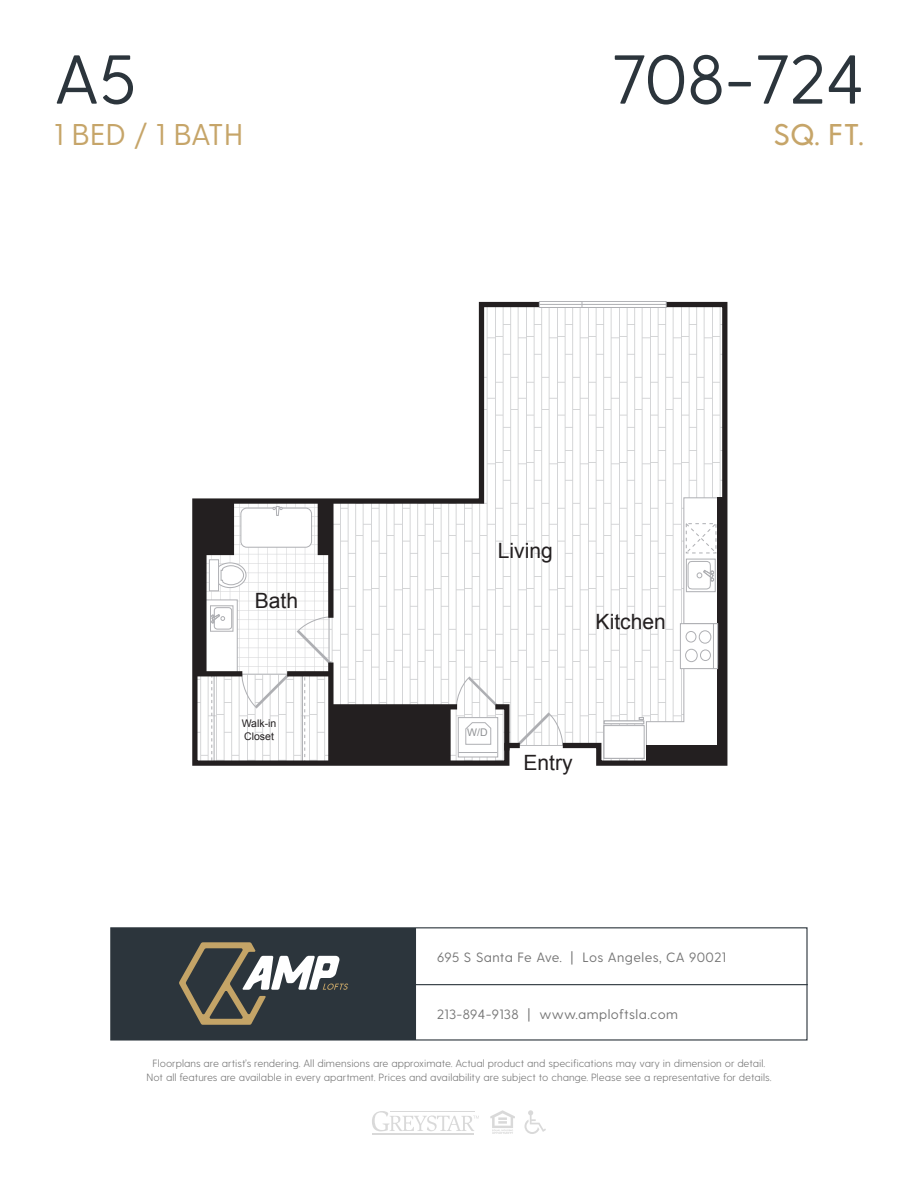
<style>
.page{position:relative;width:918px;height:1188px;background:#fff}
.page>*{position:absolute;margin:0;border:0;box-sizing:border-box;transform-origin:0 0}
.Sq_Ft_-_NUMBER{font:69px "Greycliff CF";color:#2c353c}
.NAME_Sans_Serif{font:69px "Greycliff CF";color:#2c353c}
.Floorplan_Details{font:30px "Greycliff CF";letter-spacing:.01em;color:#c6a569}
.Sq_Ft-_Text{font:500 30px "Greycliff CF";color:#c6a569}
.t1{font:21px "Arial";color:#231f20}
.t2{font:13.5px "Greycliff CF";letter-spacing:.03em;color:#757575}
.t3{font:300 10.5px/14.4px "Greycliff CF";color:#757575;text-align:center}
.t4{font:10.5px/12.6px "Arial";color:#231f20}
.t5{font:10.5px "Arial";color:#8f9194}
</style>
<div class="page">
<div style="left:110px;top:927px;width:698px;height:114px;border:1px solid #2c353c"></div>
<hr style="left:415px;top:928px;width:1px;height:112px;background:#2c353c">
<hr style="left:415px;top:984px;width:393px;height:1px;background:#2c353c">
<hr style="left:372px;top:1133px;width:102px;height:1px;background:#c1c1c1">
<svg style="left:372px;top:1111px;width:107px;height:20px"></svg>
<svg style="left:490px;top:1110px;width:25px;height:24px"></svg>
<svg style="left:524px;top:1110px;width:22px;height:24px"></svg>
<div style="left:111px;top:928px;width:304px;height:112px;background:#2c353c"></div>
<svg style="left:179px;top:942px;width:169px;height:83px"></svg>
<svg style="left:192px;top:302px;width:536px;height:464px"></svg>
<div style="left:328px;top:663px;width:6px;height:100px;background:#231f20"></div>
<div style="left:328px;top:501px;width:6px;height:117px;background:#231f20"></div>
<div style="left:330px;top:704px;width:127px;height:5px;background:#231f20"></div>
<div style="left:445px;top:707px;width:6px;height:55px;background:#231f20"></div>
<div style="left:330px;top:707px;width:118px;height:55px;background:#231f20"></div>
<div style="left:195px;top:671px;width:47px;height:5px;background:#231f20"></div>
<div style="left:287px;top:671px;width:45px;height:5px;background:#231f20"></div>
<div style="left:580px;top:302px;width:86px;height:5px;background:#fff"></div>
<div style="left:580px;top:302px;width:87px;height:6px;border:1px solid #aeafb3"></div>
<hr style="left:581px;top:304px;width:85px;height:1px;background:#aeafb3">
<div style="left:539px;top:302px;width:43px;height:5px;background:#fff"></div>
<div style="left:539px;top:302px;width:43px;height:6px;border:1px solid #aeafb3"></div>
<hr style="left:539px;top:304px;width:43px;height:1px;background:#aeafb3">
<div style="left:604px;top:726px;width:40px;height:32px;background:#fff"></div>
<div style="left:604px;top:725px;width:41px;height:34px;border:1px solid #aeafb3"></div>
<div style="left:604px;top:721px;width:40px;height:3px;border:1px solid #aeafb3"></div>
<svg style="left:639px;top:497px;width:82px;height:267px"></svg>
<svg style="left:214px;top:563px;width:32px;height:25px"></svg>
<div style="left:214px;top:562px;width:32px;height:26px;border:1px solid #aeafb3;border-radius:50%"></div>
<div style="left:209px;top:560px;width:10px;height:31px;background:#fff"></div>
<div style="left:209px;top:559px;width:10px;height:32px;border:1px solid #aeafb3"></div>
<svg style="left:220px;top:565px;width:24px;height:21px"></svg>
<div style="left:210px;top:605px;width:23px;height:27px;border:1px solid #aeafb3"></div>
<svg style="left:211px;top:607px;width:22px;height:23px"></svg>
<div style="left:458px;top:717px;width:40px;height:40px;border:1px solid #aeafb3"></div>
<svg style="left:456px;top:674px;width:108px;height:82px"></svg>
<div style="left:680px;top:624px;width:38px;height:45px;background:#fff"></div>
<div style="left:680px;top:623px;width:38px;height:46px;border:1px solid #aeafb3"></div>
<hr style="left:713px;top:624px;width:1px;height:45px;background:#aeafb3">
<div style="left:686px;top:631px;width:10px;height:12px;border:1px solid #aeafb3;border-radius:50%"></div>
<div style="left:699px;top:630px;width:12px;height:14px;border:1px solid #aeafb3;border-radius:50%"></div>
<div style="left:700px;top:650px;width:11px;height:11px;border:1px solid #aeafb3;border-radius:50%"></div>
<div style="left:685px;top:649px;width:13px;height:13px;border:1px solid #aeafb3;border-radius:50%"></div>
<div style="left:241px;top:508px;width:71px;height:39px;background:#fff;border-radius:6px"></div>
<div style="left:240px;top:508px;width:72px;height:40px;border:1px solid #aeafb3;border-radius:6px"></div>
<svg style="left:273px;top:506px;width:10px;height:10px"></svg>
<p class="NAME_Sans_Serif" style="left:54px;top:39px;width:84px">A5</p>
<p class="Sq_Ft_-_NUMBER" style="left:611px;top:39px;width:254px">708-724</p>
<p class="Floorplan_Details" style="left:54px;top:116px;width:191px">1 BED / 1 BATH</p>
<p class="Sq_Ft-_Text" style="left:773px;top:116px;width:92px">SQ. FT.</p>
<p class="t1" style="left:255px;top:587px;width:45px">Bath</p>
<p class="t4" style="left:242px;top:718px;width:36px">Walk-in<br>Closet</p>
<p class="t1" style="left:498px;top:537px;width:57px">Living</p>
<p class="t1" style="left:596px;top:608px;width:72px">Kitchen</p>
<p class="t5" style="left:467px;top:726px;width:22px">W/D</p>
<p class="t1" style="left:523px;top:749px;width:51px">Entry</p>
<p class="t2" style="left:437px;top:949px;width:291px">695 S Santa Fe Ave. | Los Angeles, CA 90021</p>
<p class="t2" style="left:437px;top:1006px;width:243px">213-894-9138 | www.amploftsla.com</p>
<p class="t3" style="left:147px;top:1056px;width:627px">Floorplans are artist’s rendering. All dimensions are approximate. Actual product and specifications may vary in dimension or detail.<br>Not all features are available in every apartment. Prices and availability are subject to change. Please see a representative for details.</p>
</div>
